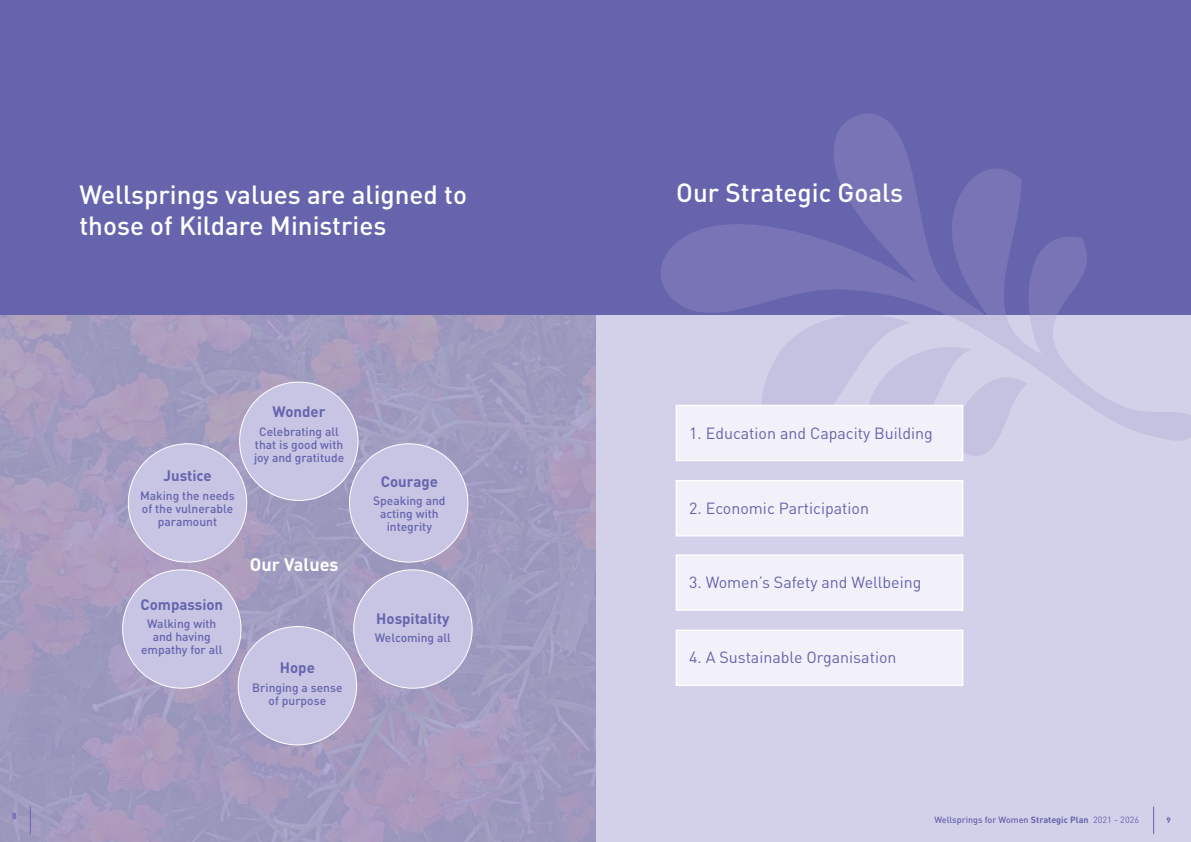
<style>
.page{position:relative;width:1191px;height:842px;background:#fff}
.page>*{position:absolute;margin:0;border:0;box-sizing:border-box;transform-origin:0 0}
.t1{font:500 26px/31.2px "DIN Pro";color:#fff}
.t2{font:700 18px "DIN Pro";color:#fff}
.t3{font:16px "DIN Pro";color:#6564ad}
.t4{font:700 15px "DIN Pro";color:#6564ad}
.t5{font:500 12px/13px "DIN Pro";color:#6564ad;text-align:center}
.t6{font:500 9px "DIN Pro";color:#6564ad}
.t7{font:700 8.5px "DIN Pro";color:#6564ad}
.t8{font:700 8px "DIN Pro";color:#6564ad}
.s1{font-weight:700}
.s2{font-weight:400}
</style>
<div class="page">
<div style="left:595px;top:310px;width:596px;height:532px;background:#d3d1e9"></div>
<div style="left:0;top:312px;width:595px;height:530px;background:linear-gradient(to right,#a69bbf,#a19cc0)"></div>
<div style="left:675px;top:480px;width:288px;height:56px;background:#f2f1f9;border:1px solid #fff"></div>
<div style="left:675px;top:554px;width:288px;height:57px;background:#f2f1f9;border:1px solid #fff"></div>
<div style="left:675px;top:630px;width:288px;height:56px;background:#f2f1f9;border:1px solid #fff"></div>
<div style="left:128px;top:444px;width:119px;height:118px;background:#c7c5e3;border-radius:50%"></div>
<div style="left:240px;top:382px;width:118px;height:118px;background:#c7c5e3;border-radius:50%"></div>
<div style="left:349px;top:444px;width:119px;height:118px;background:#c7c5e3;border-radius:50%"></div>
<div style="left:354px;top:570px;width:118px;height:118px;background:#c7c5e3;border-radius:50%"></div>
<div style="left:238px;top:626px;width:118px;height:119px;background:#c7c5e3;border-radius:50%"></div>
<div style="left:123px;top:570px;width:118px;height:118px;background:#c7c5e3;border-radius:50%"></div>
<svg style="left:1153px;top:806px;width:1px;height:28px"></svg>
<svg style="left:30px;top:806px;width:1px;height:28px"></svg>
<div style="left:0;top:0;width:1191px;height:315px;background:#6564ad"></div>
<svg style="left:661px;top:113px;width:530px;height:328px"></svg>
<svg style="left:742px;top:306px;width:285px;height:151px"></svg>
<div style="left:675px;top:405px;width:288px;height:56px;background:#f2f1f9;border:1px solid #fff"></div>
<h1 class="t1" style="left:79px;top:176px;width:389px">Wellsprings values are aligned to those of Kildare Ministries</h1>
<h1 class="t1" style="left:676px;top:174px;width:228px">Our Strategic Goals</h1>
<p class="t7" style="left:12px;top:809px;width:6px">8</p>
<p class="t4" style="left:163px;top:463px;width:50px">Justice</p>
<p class="t5" style="left:140px;top:488px;width:96px">Making the needs of the vulnerable paramount</p>
<p class="t4" style="left:140px;top:592px;width:84px">Compassion</p>
<p class="t5" style="left:141px;top:616px;width:83px">Walking with and having empathy for all</p>
<p class="t4" style="left:273px;top:399px;width:54px">Wonder</p>
<p class="t5" style="left:254px;top:423px;width:92px">Celebrating all that is good with joy and gratitude</p>
<h2 class="t2" style="left:250px;top:550px;width:90px">Our Values</h2>
<p class="t4" style="left:280px;top:655px;width:37px">Hope</p>
<p class="t5" style="left:252px;top:680px;width:92px">Bringing a sense of purpose</p>
<p class="t4" style="left:381px;top:469px;width:59px">Courage</p>
<p class="t5" style="left:373px;top:493px;width:74px">Speaking and acting with integrity</p>
<p class="t4" style="left:376px;top:606px;width:75px">Hospitality</p>
<p class="t5" style="left:375px;top:630px;width:77px">Welcoming all</p>
<h3 class="t3" style="left:689px;top:421px;width:245px">1. Education and Capacity Building</h3>
<h3 class="t3" style="left:689px;top:495px;width:181px">2. Economic Participation</h3>
<h3 class="t3" style="left:689px;top:570px;width:234px">3. Women’s Safety and Wellbeing</h3>
<h3 class="t3" style="left:689px;top:644px;width:209px">4. A Sustainable Organisation</h3>
<p class="t6" style="left:934px;top:812px;width:206px">Wellsprings for Women <span class="s1">Strategic Plan</span> <span class="s2">2021 - 2026</span></p>
<p class="t8" style="left:1166px;top:813px;width:6px">9</p>
</div>
